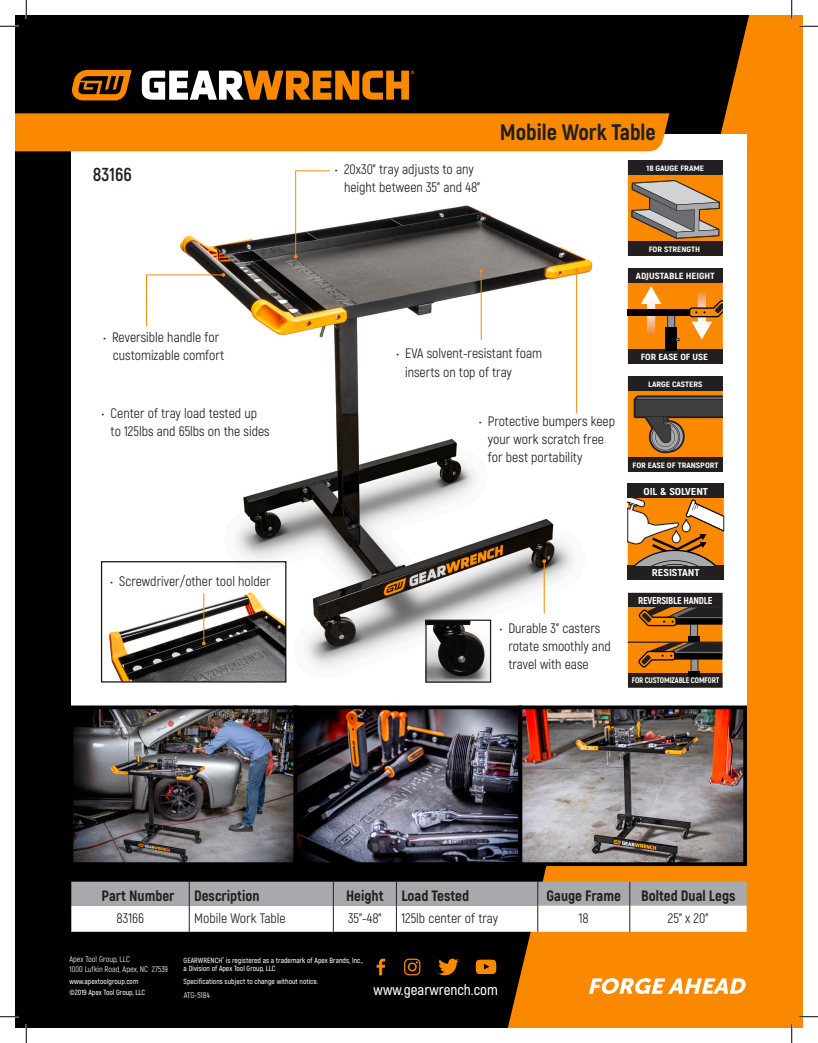
<style>
.page{position:relative;width:818px;height:1043px;background:#fff}
.page>*{position:absolute;margin:0;border:0;box-sizing:border-box;transform-origin:0 0}
.t1{font:800 22.5px "Akrobat";color:#231f20}
.t2{font:700 18.75px "Akrobat";color:#231f20}
.t3{font:800 15px "Akrobat";color:#231f20}
.t4{font:600 15px "Akrobat";color:#fff}
.t5{font:13.75px/18.2px "Akrobat";color:#231f20}
.t6{font:800 10px "Akrobat";color:#fff;scale:1.18 1}
.t7{font:800 10px "Akrobat";letter-spacing:-.02em;color:#fff}
.t8{font:800 8.88px "Akrobat";color:#fff;scale:1.18 1}
.t9{font:8.12px/10px "Akrobat";color:#fff}
.t10{font:800 8.12px "Akrobat";letter-spacing:-.02em;color:#fff}
.t11{font:800 7.75px "Akrobat";color:#fff;scale:1.18 1}
.t12{font:600 7.5px/11.2px "Akrobat";color:#fff}
.t13{font:4.62px "Arial";color:#fa8900}
</style>
<div class="page">
<div style="left:15px;top:366px;width:492px;height:662px;background:#000"></div>
<div style="left:507px;top:15px;width:295px;height:1013px;background:#fa8900"></div>
<svg style="left:589px;top:978px;width:157px;height:16px"></svg>
<div style="left:71px;top:134px;width:675px;height:719px;background:#fff"></div>
<img style="left:176px;top:366px;width:402px;height:317px">
<svg style="left:71px;top:881px;width:675px;height:50px"></svg>
<svg style="left:376px;top:958px;width:9px;height:17px"></svg>
<svg style="left:404px;top:958px;width:16px;height:17px"></svg>
<svg style="left:438px;top:958px;width:21px;height:17px"></svg>
<svg style="left:475px;top:959px;width:21px;height:15px"></svg>
<hr style="left:576px;top:269px;width:1px;height:144px;background:#fa8900">
<svg style="left:627px;top:376px;width:96px;height:96px;background:#a16825"></svg>
<div style="left:627px;top:457px;width:95px;height:15px;background:#231f20"></div>
<div style="left:627px;top:377px;width:95px;height:14px;background:#231f20"></div>
<img style="left:107px;top:577px;width:177px;height:103px">
<div style="left:101px;top:561px;width:185px;height:121px;border:1px solid #151412"></div>
<img style="left:74px;top:710px;width:219px;height:151px">
<div style="left:69px;top:705px;width:229px;height:161px;border:4px solid #000"></div>
<img style="left:298px;top:710px;width:219px;height:151px">
<div style="left:293px;top:705px;width:229px;height:161px;border:4px solid #000"></div>
<img style="left:523px;top:710px;width:219px;height:151px">
<div style="left:518px;top:705px;width:229px;height:161px;border:4px solid #000"></div>
<hr style="left:543px;top:561px;width:1px;height:52px;background:#fa8900">
<svg style="left:542px;top:559px;width:4px;height:4px"></svg>
<svg style="left:627px;top:592px;width:96px;height:96px;background:#805019"></svg>
<hr style="left:203px;top:593px;width:1px;height:50px;background:#fa8900">
<svg style="left:202px;top:641px;width:4px;height:4px"></svg>
<img style="left:427px;top:621px;width:62px;height:59px">
<div style="left:425px;top:619px;width:66px;height:63px;border:1px solid #231f20"></div>
<svg style="left:627px;top:483px;width:98px;height:97px;background:#9e723e"></svg>
<svg style="left:799px;top:25px;width:19px;height:2px"></svg>
<svg style="left:0;top:1015px;width:19px;height:2px"></svg>
<svg style="left:799px;top:1015px;width:19px;height:2px"></svg>
<svg style="left:0;top:0;width:725px;height:366px"></svg>
<svg style="left:25px;top:1024px;width:2px;height:18px"></svg>
<svg style="left:790px;top:0;width:2px;height:19px"></svg>
<svg style="left:790px;top:1024px;width:2px;height:18px"></svg>
<p class="t2" style="left:93px;top:162px;width:40px">83166</p>
<p class="t5" style="left:113px;top:328px;width:113px;text-indent:-9px">• Reversible handle for customizable comfort</p>
<p class="t5" style="left:111px;top:404px;width:161px;text-indent:-9px">• Center of tray load tested up to 125lbs and 65lbs on the sides</p>
<p class="t5" style="left:111px;top:572px;width:162px">• Screwdriver/other tool holder</p>
<p class="t13" style="left:411px;top:69px;width:5px">®</p>
<p class="t5" style="left:344px;top:160px;width:138px;text-indent:-9px">• 20x30” tray adjusts to any height between 35” and 48”</p>
<p class="t1" style="left:500px;top:117px;width:157px">Mobile Work Table</p>
<p class="t11" style="left:646px;top:163px;width:50px">18 GAUGE FRAME</p>
<p class="t11" style="left:648px;top:244px;width:45px">FOR STRENGTH</p>
<p class="t8" style="left:636px;top:270px;width:68px">ADJUSTABLE HEIGHT</p>
<p class="t5" style="left:405px;top:344px;width:138px;text-indent:-9px">• EVA solvent-resistant foam inserts on top of tray</p>
<p class="t5" style="left:488px;top:412px;width:129px;text-indent:-9px">• Protective bumpers keep your work scratch free for best portability</p>
<p class="t8" style="left:640px;top:351px;width:59px">FOR EASE OF USE</p>
<p class="t11" style="left:648px;top:379px;width:47px">LARGE CASTERS</p>
<p class="t11" style="left:632px;top:460px;width:74px">FOR EASE OF TRANSPORT</p>
<p class="t6" style="left:643px;top:484px;width:56px">OIL &amp; SOLVENT</p>
<p class="t5" style="left:508px;top:619px;width:104px;text-indent:-9px">• Durable 3” casters rotate smoothly and travel with ease</p>
<p class="t6" style="left:651px;top:566px;width:42px">RESISTANT</p>
<p class="t7" style="left:638px;top:594px;width:76px">REVERSIBLE HANDLE</p>
<p class="t10" style="left:631px;top:674px;width:89px">FOR CUSTOMIZABLE COMF0RT</p>
<p class="t3" style="left:102px;top:885px;width:74px">Part Number</p>
<p class="t3" style="left:194px;top:885px;width:67px">Description</p>
<p class="t3" style="left:346px;top:885px;width:39px">Height</p>
<p class="t3" style="left:401px;top:885px;width:69px">Load Tested</p>
<p class="t3" style="left:546px;top:885px;width:76px">Gauge Frame</p>
<p class="t3" style="left:641px;top:885px;width:96px">Bolted Dual Legs</p>
<p class="t5" style="left:116px;top:909px;width:29px">83166</p>
<p class="t5" style="left:194px;top:909px;width:93px">Mobile Work Table</p>
<p class="t5" style="left:348px;top:909px;width:35px">35”-48”</p>
<p class="t5" style="left:401px;top:909px;width:98px">125lb center of tray</p>
<p class="t5" style="left:578px;top:909px;width:12px">18</p>
<p class="t5" style="left:668px;top:909px;width:42px">25” x 20”</p>
<p class="t9" style="left:69px;top:953px;width:100px">Apex Tool Group, LLC<br>1000 Lufkin Road, Apex, NC 27539</p>
<p class="t12" style="left:69px;top:976px;width:77px">www.apextoolgroup.com ©2019 Apex Tool Group, LLC</p>
<p class="t12" style="left:184px;top:955px;width:181px;line-height:8.8px">GEARWRENCH<sup>®</sup> is registered as a trademark of Apex Brands, Inc., a Division of Apex Tool Group, LLC</p>
<p class="t12" style="left:184px;top:976px;width:136px">Specifications subject to change without notice.</p>
<p class="t9" style="left:184px;top:990px;width:27px">ATG-5184</p>
<p class="t4" style="left:373px;top:980px;width:126px">www.gearwrench.com</p>
</div>
